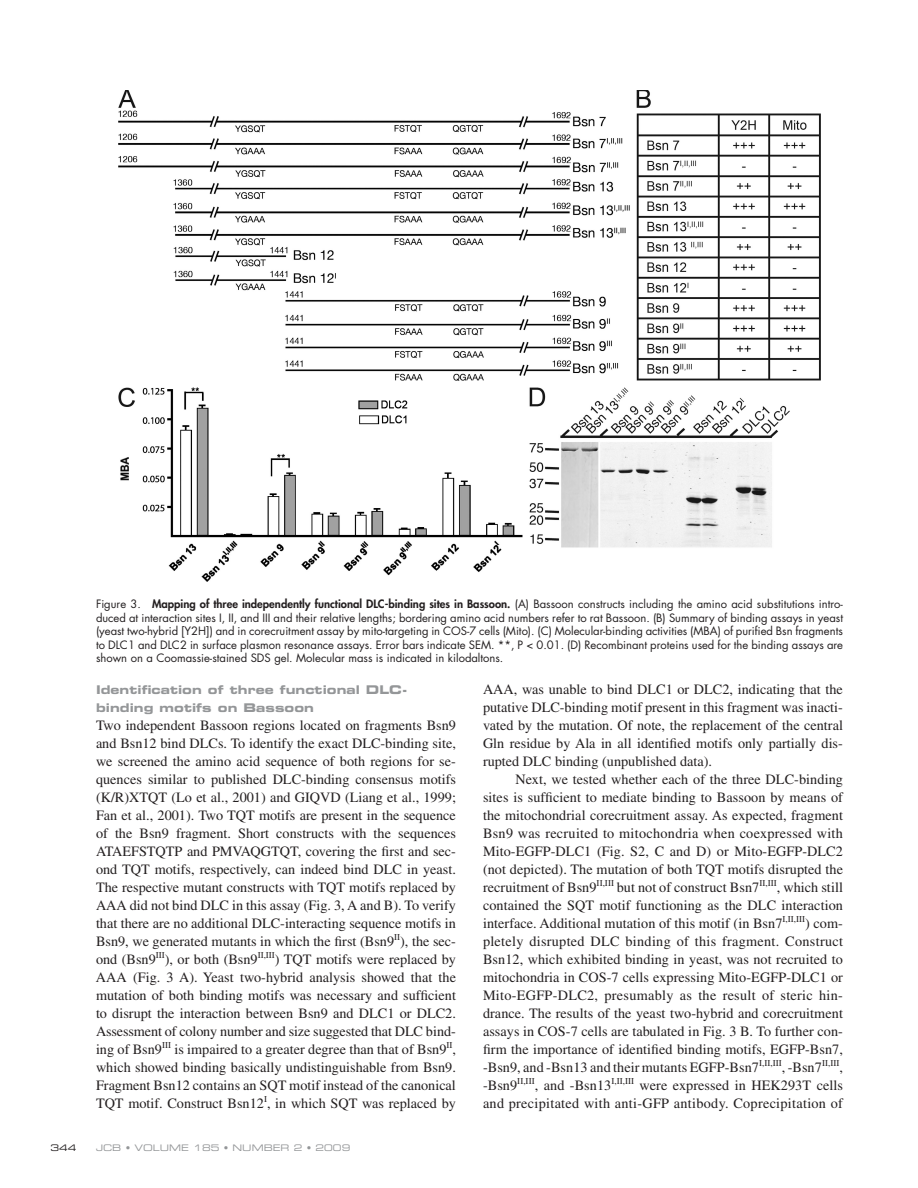
<style>
.page{position:relative;width:918px;height:1188px;background:#fff}
.page>*{position:absolute;margin:0;border:0;box-sizing:border-box;transform-origin:0 0}
.t1{font:14.25px/18px "Times LT Std";color:#231f20;text-align:justify}
.t2{font:12px/18px "Eurostile LT Std Bold Ex 2";letter-spacing:.005em;color:#949698}
.t3{font:11.25px/13.5px "Futura Std";color:#231f20;text-align:justify}
.t4{font:9px "Eurostile LT Std Ex 2";color:#949698}
.t5{font:9px "Eurostile LT Std Ex 2";color:#231f20}
.s1{font-weight:800}
</style>
<div class="page">
<img style="left:118px;top:90px;width:702px;height:491px">
<p class="t3" style="left:96px;top:597px;width:749px">Figure 3. <span class="s1">Mapping of three independently functional DLC-binding sites in Bassoon.</span> (A) Bassoon constructs including the amino acid substitutions intro&shy;duced at interaction sites I, II, and III and their relative lengths; bordering amino acid numbers refer to rat Bassoon. (B) Summary of binding assays in yeast (yeast two-hybrid [Y2H]) and in corecruitment assay by mito-targeting in COS-7 cells (Mito). (C) Molecular-binding activities (MBA) of purified Bsn fragments to DLC1 and DLC2 in surface plasmon resonance assays. Error bars indicate SEM. **, P &lt; 0.01. (D) Recombinant proteins used for the binding assays are shown on a Coomassie-stained SDS gel. Molecular mass is indicated in kilodaltons.</p>
<p class="t2" style="left:96px;top:680px;width:313px">Identification of three functional DLC&shy;binding motifs on Bassoon</p>
<p class="t1" style="left:96px;top:716px;width:362px">Two independent Bassoon regions located on fragments Bsn9 and Bsn12 bind DLCs. To identify the exact DLC-binding site, we screened the amino acid sequence of both regions for se&shy;quences similar to published DLC-binding consensus motifs (K/R)XTQT (Lo et al., 2001) and GIQVD (Liang et al., 1999; Fan et al., 2001). Two TQT motifs are present in the sequence of the Bsn9 fragment. Short constructs with the sequences ATAEFSTQTP and PMVAQGTQT, covering the first and sec&shy;ond TQT motifs, respectively, can indeed bind DLC in yeast.<br>The respective mutant constructs with TQT motifs replaced by AAA did not bind DLC in this assay (Fig. 3, A and B). To verify that there are no additional DLC-interacting sequence motifs in Bsn9, we generated mutants in which the first (Bsn9<sup>II</sup>), the sec&shy;ond (Bsn9<sup>III</sup>), or both (Bsn9<sup>II,III</sup>) TQT motifs were replaced by AAA (Fig. 3 A). Yeast two-hybrid analysis showed that the mutation of both binding motifs was necessary and sufficient to disrupt the interaction between Bsn9 and DLC1 or DLC2.<br>Assessment of colony number and size suggested that DLC bind&shy;ing of Bsn9<sup>III</sup> is impaired to a greater degree than that of Bsn9<sup>II</sup>, which showed binding basically undistinguishable from Bsn9.<br>Fragment Bsn12 contains an SQT motif instead of the canonical TQT motif. Construct Bsn12<sup>I</sup>, in which SQT was replaced by</p>
<p class="t5" style="left:50px;top:1142px;width:28px">344</p>
<p class="t4" style="left:96px;top:1142px;width:256px">JCB • VOLUME 185 • NUMBER 2 • 2009</p>
<p class="t1" style="left:483px;top:680px;width:362px">AAA, was unable to bind DLC1 or DLC2, indicating that the putative DLC-binding motif present in this fragment was inacti&shy;vated by the mutation. Of note, the replacement of the central Gln residue by Ala in all identified motifs only partially dis&shy;rupted DLC binding (unpublished data).</p>
<p class="t1" style="left:483px;top:770px;width:362px;text-indent:32px">Next, we tested whether each of the three DLC-binding sites is sufficient to mediate binding to Bassoon by means of the mitochondrial corecruitment assay. As expected, fragment Bsn9 was recruited to mitochondria when coexpressed with Mito-EGFP-DLC1 (Fig. S2, C and D) or Mito-EGFP-DLC2 (not depicted). The mutation of both TQT motifs disrupted the recruitment of Bsn9<sup>II,III</sup> but not of construct Bsn7<sup>II,III</sup>, which still contained the SQT motif functioning as the DLC interaction interface. Additional mutation of this motif (in Bsn7<sup>I,II,III</sup>) com&shy;pletely disrupted DLC binding of this fragment. Construct Bsn12, which exhibited binding in yeast, was not recruited to mitochondria in COS-7 cells expressing Mito-EGFP-DLC1 or Mito-EGFP-DLC2, presumably as the result of steric hin&shy;drance. The results of the yeast two-hybrid and corecruitment assays in COS-7 cells are tabulated in Fig. 3 B. To further con&shy;firm the importance of identified binding motifs, EGFP-Bsn7, -Bsn9, and -Bsn13 and their mutants EGFP-Bsn7<sup>I,II,III</sup>, -Bsn7<sup>II,III</sup>, -Bsn9<sup>II,III</sup>, and -Bsn13<sup>I,II,III</sup> were expressed in HEK293T cells and precipitated with anti-GFP antibody. Coprecipitation of</p>
</div>
